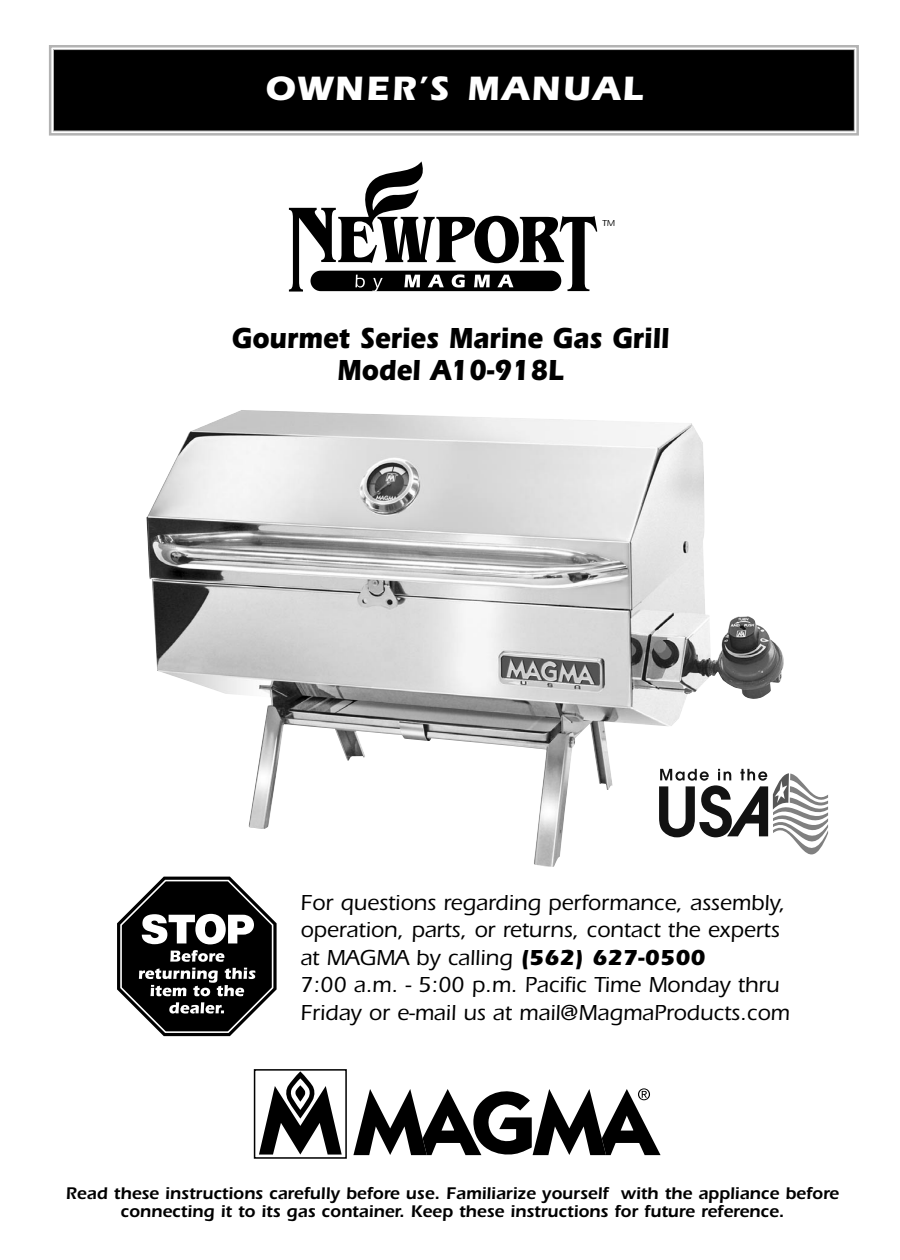
<style>
.page{position:relative;width:900px;height:1260px;background:#fff}
.page>*{position:absolute;margin:0;border:0;box-sizing:border-box;transform-origin:0 0}
.t1{font:700 35px "Itc Eras";letter-spacing:.07em;color:#fff}
.t2{font:700 30px/32.5px "Itc Eras";color:#000;text-align:center;scale:.88 1}
.t3{font:500 22.5px/27.5px "Itc Eras";color:#000}
.t4{font:600 17.5px/17.5px "Itc Eras";color:#000;text-align:center}
.t5{font:15px "Itc Eras";color:#000}
.s1{font-weight:700}
</style>
<div class="page">
<svg style="left:289px;top:161px;width:308px;height:131px"></svg>
<div style="left:54px;top:50px;width:800px;height:81px;background:#000"></div>
<div style="left:50px;top:46px;width:808px;height:88px;border:3px solid #fff"></div>
<div style="left:49px;top:45px;width:810px;height:91px;border:2px solid #b3b3b3"></div>
<div style="left:53px;top:49px;width:802px;height:82px;border:1px solid #b3b3b3"></div>
<img style="left:146px;top:410px;width:638px;height:457px">
<div style="left:254px;top:1069px;width:93px;height:90px;border:2px solid #000"></div>
<svg style="left:259px;top:1071px;width:83px;height:84px"></svg>
<svg style="left:353px;top:1088px;width:308px;height:68px"></svg>
<svg style="left:117px;top:877px;width:160px;height:159px"></svg>
<svg style="left:659px;top:769px;width:169px;height:92px"></svg>
<h1 class="t1" style="left:265px;top:77px;width:379px">OWNER’S MANUAL</h1>
<p class="t5" style="left:602px;top:220px;width:14px">™</p>
<h2 class="t2" style="left:232px;top:325px;width:499px">Gourmet Series Marine Gas Grill<br>Model A10-918L</h2>
<p class="t3" style="left:300px;top:891px;width:491px">For questions regarding performance, assembly, operation, parts, or returns, contact the experts at MAGMA by calling <span class="s1">(562) 627-0500<br></span>7:00 a.m. - 5:00 p.m. Pacific Time Monday thru Friday or e-mail us at mail@MagmaProducts.com</p>
<p class="t4" style="left:66px;top:1187px;width:775px">Read these instructions carefully before use. Familiarize yourself with the appliance before connecting it to its gas container. Keep these instructions for future reference.</p>
</div>
